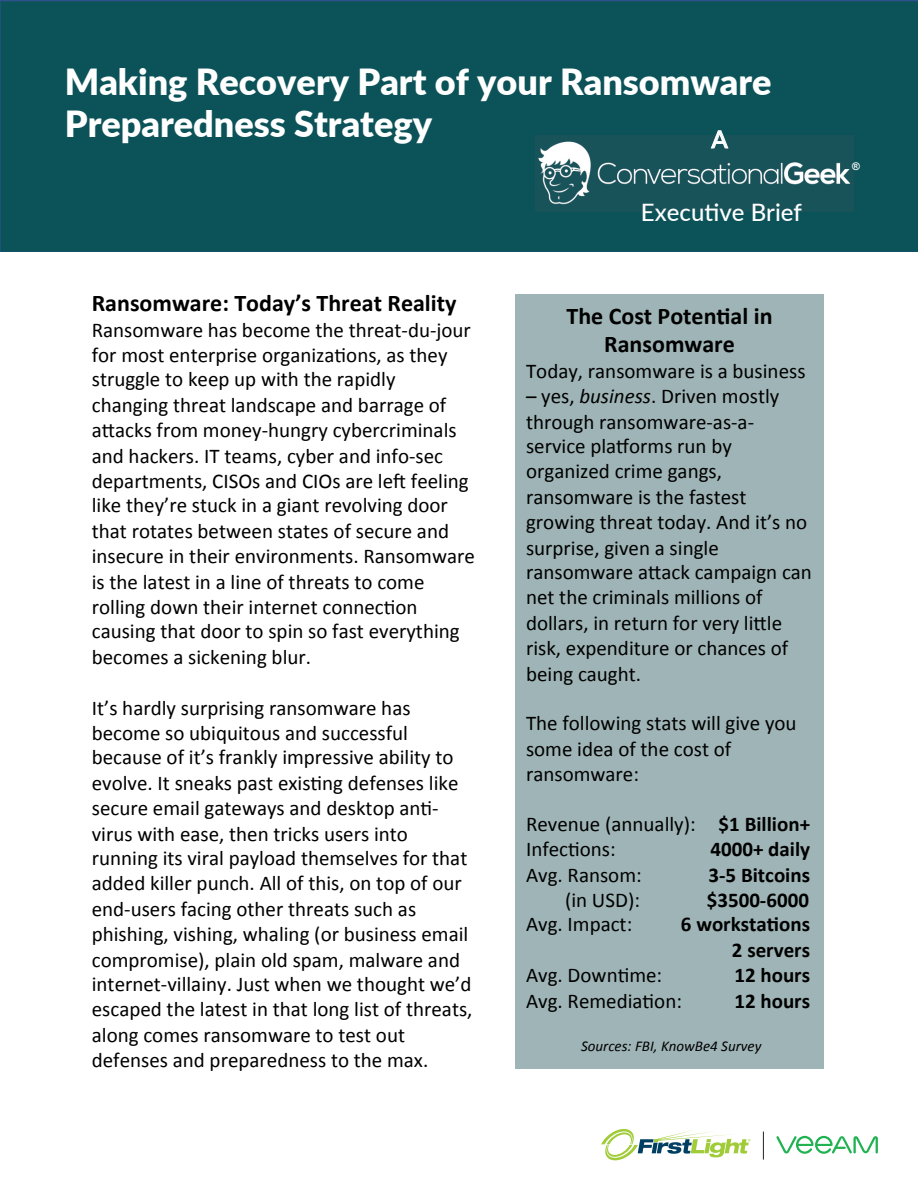
<style>
.page{position:relative;width:918px;height:1188px;background:#fff}
.page>*{position:absolute;margin:0;border:0;box-sizing:border-box;transform-origin:0 0}
.t1{font:900 36px/42px "Lato";color:#fff}
.t2{font:700 24px/28.5px "Calibri";color:#000;text-align:center}
.t3{font:500 24px "Lato";color:#fff}
.t4{font:21px/25.2px "Calibri";color:#000}
.t5{font:700 21px/25.5px "Calibri";color:#000;text-align:right}
.t6{font:italic 15px "Calibri";color:#000}
.t7{font:700 10.5px "Arial";color:#fff}
.s1{font-style:italic}
.s2{font-weight:700}
</style>
<div class="page">
<div style="left:0;top:0;width:918px;height:252px;background:#0c5359"></div>
<img style="left:536px;top:136px;width:317px;height:76px">
<div style="left:515px;top:294px;width:308px;height:775px;background:#9fb4b6"></div>
<svg style="left:601px;top:1129px;width:149px;height:31px"></svg>
<svg style="left:776px;top:1136px;width:102px;height:18px"></svg>
<svg style="left:763px;top:1132px;width:1px;height:28px"></svg>
<p class="t1" style="left:65px;top:60px;width:708px">Making Recovery Part of your Ransomware<br>Preparedness Strategy</p>
<p class="t3" style="left:711px;top:122px;width:18px">A</p>
<p class="t2" style="left:92px;top:289px;width:366px">Ransomware: Today’s Threat Reality</p>
<p class="t4" style="left:92px;top:317px;width:385px">Ransomware has become the threat-du-jour for most enterprise organizaIons, as they struggle to keep up with the rapidly changing threat landscape and barrage of aAacks from money-hungry cybercriminals and hackers. IT teams, cyber and info-sec departments, CISOs and CIOs are leO feeling like they’re stuck in a giant revolving door that rotates between states of secure and insecure in their environments. Ransomware is the latest in a line of threats to come rolling down their internet connecIon causing that door to spin so fast everything becomes a sickening blur.</p>
<p class="t4" style="left:92px;top:695px;width:382px">It’s hardly surprising ransomware has become so ubiquitous and successful because of it’s frankly impressive ability to evolve. It sneaks past exisIng defenses like secure email gateways and desktop anI&shy;virus with ease, then tricks users into running its viral payload themselves for that added killer punch. All of this, on top of our end-users facing other threats such as phishing, vishing, whaling (or business email compromise), plain old spam, malware and internet-villainy. Just when we thought we’d escaped the latest in that long list of threats, along comes ransomware to test out defenses and preparedness to the max.</p>
<p class="t3" style="left:641px;top:195px;width:163px">Execu(ve Brief</p>
<p class="t2" style="left:567px;top:302px;width:208px">The Cost Poten+al in<br>Ransomware</p>
<p class="t4" style="left:526px;top:358px;width:281px">Today, ransomware is a business</p>
<p class="t4" style="left:526px;top:384px;width:287px">– yes, <span class="s1">business</span>. Driven mostly through ransomware-as-a&shy;service pla&lt;orms run by organized crime gangs, ransomware is the fastest growing threat today. And it’s no surprise, given a single ransomware aAack campaign can net the criminals millions of dollars, in return for very liAle risk, expenditure or chances of being caught.</p>
<p class="t4" style="left:526px;top:711px;width:272px">The following stats will give you some idea of the cost of ransomware:</p>
<p class="t4" style="left:526px;top:811px;width:286px">Revenue (annually): <span class="s2">$1 Billion+<br></span>InfecIons:</p>
<p class="t5" style="left:710px;top:836px;width:101px">4000+ daily</p>
<p class="t4" style="left:526px;top:862px;width:117px">Avg. Ransom:</p>
<p class="t5" style="left:709px;top:862px;width:103px">3-5 Bitcoins</p>
<p class="t4" style="left:565px;top:888px;width:76px">(in USD):</p>
<p class="t5" style="left:707px;top:887px;width:104px">$3500-6000</p>
<p class="t4" style="left:526px;top:912px;width:108px">Avg. Impact:</p>
<p class="t5" style="left:681px;top:911px;width:131px">6 worksta+ons<br>2 servers</p>
<p class="t4" style="left:526px;top:963px;width:138px">Avg. DownIme:</p>
<p class="t5" style="left:734px;top:962px;width:77px">12 hours</p>
<p class="t4" style="left:526px;top:988px;width:157px">Avg. RemediaIon:</p>
<p class="t5" style="left:734px;top:988px;width:77px">12 hours</p>
<p class="t6" style="left:581px;top:1036px;width:182px">Sources: FBI, KnowBe4 Survey</p>
<p class="t7" style="left:852px;top:159px;width:9px">®</p>
</div>
